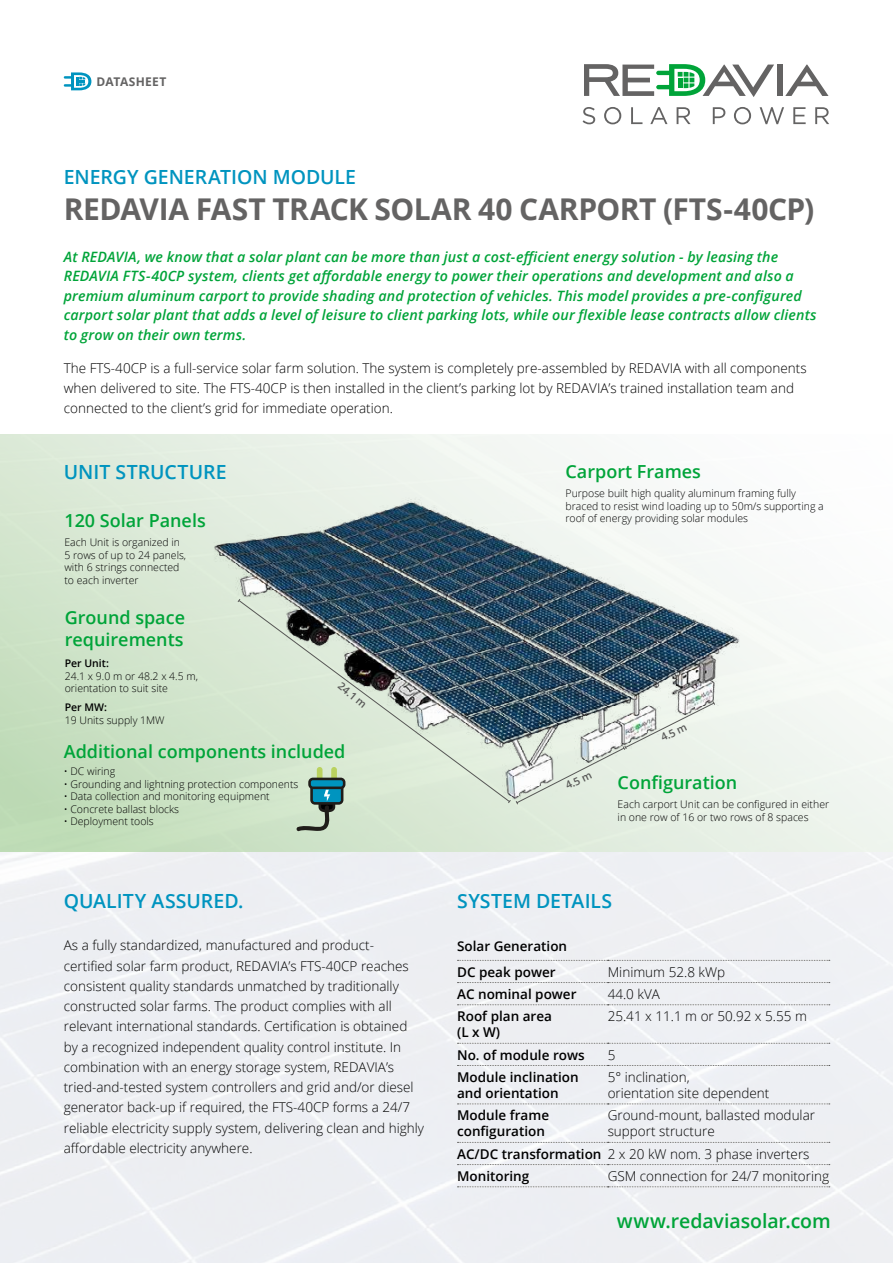
<style>
.page{position:relative;width:893px;height:1263px;background:#fff}
.page>*{position:absolute;margin:0;border:0;box-sizing:border-box;transform-origin:0 0}
.t1{font:700 30px "Open Sans";letter-spacing:-.01em;color:#646363}
.t2{font:600 19.5px "Open Sans";letter-spacing:-.005em;color:#0094bf}
.t3{font:600 19.5px "Open Sans";letter-spacing:-.005em;color:#00a439}
.t4{font:600 18px/21.6px "Open Sans";color:#00a439}
.t5{font:italic 600 14.25px/19.5px "Open Sans";letter-spacing:.01em;color:#00a439}
.t6{font:300 13.5px/20.2px "Open Sans";color:#000}
.t7{font:600 13.5px/16.2px "Open Sans";color:#000}
.t8{font:700 12px "Open Sans";letter-spacing:.02em;color:#646363}
.t9{font:300 10.5px/12.6px "Open Sans";color:#000}
.t10{font:600 10.5px "Open Sans";color:#000}
.t11{font:600 10.5px "Open Sans";color:#575756}
.s1{font-weight:300}
</style>
<div class="page">
<div style="left:777px;top:65px;width:5px;height:31px;background:#646363"></div>
<svg style="left:785px;top:65px;width:43px;height:31px"></svg>
<svg style="left:584px;top:64px;width:190px;height:33px"></svg>
<svg style="left:583px;top:107px;width:12px;height:17px"></svg>
<svg style="left:604px;top:107px;width:17px;height:17px"></svg>
<svg style="left:631px;top:107px;width:11px;height:17px"></svg>
<svg style="left:650px;top:107px;width:17px;height:17px"></svg>
<svg style="left:677px;top:107px;width:13px;height:17px"></svg>
<svg style="left:713px;top:107px;width:12px;height:17px"></svg>
<svg style="left:734px;top:107px;width:17px;height:17px"></svg>
<svg style="left:760px;top:107px;width:24px;height:17px"></svg>
<svg style="left:793px;top:107px;width:13px;height:17px"></svg>
<svg style="left:815px;top:107px;width:14px;height:17px"></svg>
<svg style="left:64px;top:72px;width:27px;height:18px"></svg>
<svg style="left:457px;top:960px;width:373px;height:1px"></svg>
<svg style="left:457px;top:982px;width:373px;height:1px"></svg>
<svg style="left:457px;top:1004px;width:373px;height:1px"></svg>
<svg style="left:457px;top:1043px;width:373px;height:1px"></svg>
<svg style="left:457px;top:1065px;width:373px;height:1px"></svg>
<svg style="left:457px;top:1103px;width:373px;height:1px"></svg>
<svg style="left:457px;top:1142px;width:373px;height:1px"></svg>
<svg style="left:457px;top:1164px;width:373px;height:1px"></svg>
<svg style="left:457px;top:1186px;width:373px;height:1px"></svg>
<svg style="left:0;top:435px;width:893px;height:416px"></svg>
<img style="left:193px;top:483px;width:565px;height:328px">
<svg style="left:297px;top:803px;width:48px;height:28px"></svg>
<svg style="left:238px;top:599px;width:272px;height:204px;background:#9aada7"></svg>
<svg style="left:237px;top:598px;width:4px;height:5px"></svg>
<svg style="left:507px;top:701px;width:209px;height:104px;background:#cbd4cf"></svg>
<p class="t8" style="left:97px;top:73px;width:71px">DATASHEET</p>
<h2 class="t2" style="left:64px;top:163px;width:294px">ENERGY GENERATION MODULE</h2>
<h1 class="t1" style="left:64px;top:188px;width:752px">REDAVIA FAST TRACK SOLAR 40 CARPORT (FTS-40CP)</h1>
<p class="t5" style="left:64px;top:247px;width:754px">At REDAVIA, we know that a solar plant can be more than just a cost-efficient energy solution - by leasing the REDAVIA FTS-40CP system, clients get affordable energy to power their operations and development and also a premium aluminum carport to provide shading and protection of vehicles. This model provides a pre-configured carport solar plant that adds a level of leisure to client parking lots, while our flexible lease contracts allow clients to grow on their own terms.</p>
<p class="t6" style="left:64px;top:357px;width:744px">The FTS-40CP is a full-service solar farm solution. The system is completely pre-assembled by REDAVIA with all components when delivered to site. The FTS-40CP is then installed in the client’s parking lot by REDAVIA’s trained installation team and connected to the client’s grid for immediate operation.</p>
<h2 class="t2" style="left:64px;top:459px;width:164px">UNIT STRUCTURE</h2>
<h3 class="t4" style="left:64px;top:509px;width:143px">120 Solar Panels</h3>
<p class="t9" style="left:64px;top:536px;width:123px">Each Unit is organized in<br>5 rows of up to 24 panels, with 6 strings connected to each inverter</p>
<h3 class="t4" style="left:65px;top:606px;width:122px">Ground space requirements</h3>
<p class="t10" style="left:65px;top:656px;width:46px">Per Unit:</p>
<p class="t9" style="left:65px;top:669px;width:135px">24.1 x 9.0 m or 48.2 x 4.5 m, orientation to suit site</p>
<p class="t10" style="left:65px;top:700px;width:44px">Per MW:</p>
<p class="t9" style="left:65px;top:713px;width:101px">19 Units supply 1MW</p>
<p class="t11" style="left:344px;top:678px;width:35px;rotate:40deg">24.1 m</p>
<h3 class="t4" style="left:64px;top:740px;width:283px">Additional components included</h3>
<p class="t9" style="left:64px;top:765px;width:53px">• DC wiring</p>
<p class="t9" style="left:64px;top:777px;width:236px">• Grounding and lightning protection components</p>
<p class="t9" style="left:64px;top:790px;width:207px">• Data collection and monitoring equipment</p>
<p class="t9" style="left:64px;top:802px;width:117px">• Concrete ballast blocks</p>
<p class="t9" style="left:64px;top:815px;width:92px">• Deployment tools</p>
<h2 class="t2" style="left:64px;top:888px;width:181px">QUALITY ASSURED.</h2>
<p class="t6" style="left:64px;top:935px;width:362px">As a fully standardized, manufactured and product&shy;certified solar farm product, REDAVIA’s FTS-40CP reaches consistent quality standards unmatched by traditionally constructed solar farms. The product complies with all relevant international standards. Certification is obtained by a recognized independent quality control institute. In combination with an energy storage system, REDAVIA’s tried-and-tested system controllers and grid and/or diesel generator back-up if required, the FTS-40CP forms a 24/7 reliable electricity supply system, delivering clean and highly affordable electricity anywhere.</p>
<h3 class="t4" style="left:566px;top:460px;width:137px">Carport Frames</h3>
<p class="t9" style="left:566px;top:487px;width:260px">Purpose built high quality aluminum framing fully braced to resist wind loading up to 50m/s supporting a roof of energy providing solar modules</p>
<p class="t11" style="left:563px;top:779px;width:29px;rotate:-26deg">4.5 m</p>
<p class="t11" style="left:658px;top:731px;width:29px;rotate:-26deg">4.5 m</p>
<h3 class="t4" style="left:618px;top:771px;width:121px">Configuration</h3>
<p class="t9" style="left:618px;top:798px;width:213px">Each carport Unit can be configured in either in one row of 16 or two rows of 8 spaces</p>
<h2 class="t2" style="left:457px;top:888px;width:157px">SYSTEM DETAILS</h2>
<p class="t7" style="left:457px;top:933px;width:112px;line-height:25.7px">Solar Generation<br>DC peak power</p>
<p class="t6" style="left:608px;top:961px;width:119px">Minimum 52.8 kWp</p>
<p class="t7" style="left:457px;top:985px;width:121px">AC nominal power</p>
<p class="t6" style="left:608px;top:983px;width:54px">44.0 kVA</p>
<p class="t7" style="left:457px;top:1008px;width:96px">Roof plan area (L x W)</p>
<p class="t6" style="left:608px;top:1006px;width:201px">25.41 x 11.1 m or 50.92 x 5.55 m</p>
<p class="t7" style="left:457px;top:1046px;width:129px">No. of module rows</p>
<p class="t6" style="left:608px;top:1044px;width:9px">5</p>
<p class="t7" style="left:457px;top:1068px;width:123px">Module inclination and orientation</p>
<p class="t6" style="left:608px;top:1068px;width:163px;line-height:16.2px">5° inclination,<br>orientation site dependent</p>
<p class="t7" style="left:457px;top:1107px;width:93px">Module frame configuration</p>
<p class="t6" style="left:608px;top:1107px;width:209px;line-height:16.2px">Ground-mount, ballasted modular support structure</p>
<p class="t7" style="left:457px;top:1142px;width:354px;line-height:22.2px">AC/DC transformation <span class="s1">2 x 20 kW nom. 3 phase inverters<br></span>Monitoring</p>
<p class="t6" style="left:608px;top:1165px;width:223px">GSM connection for 24/7 monitoring</p>
<h2 class="t3" style="left:617px;top:1207px;width:215px">www.redaviasolar.com</h2>
</div>
